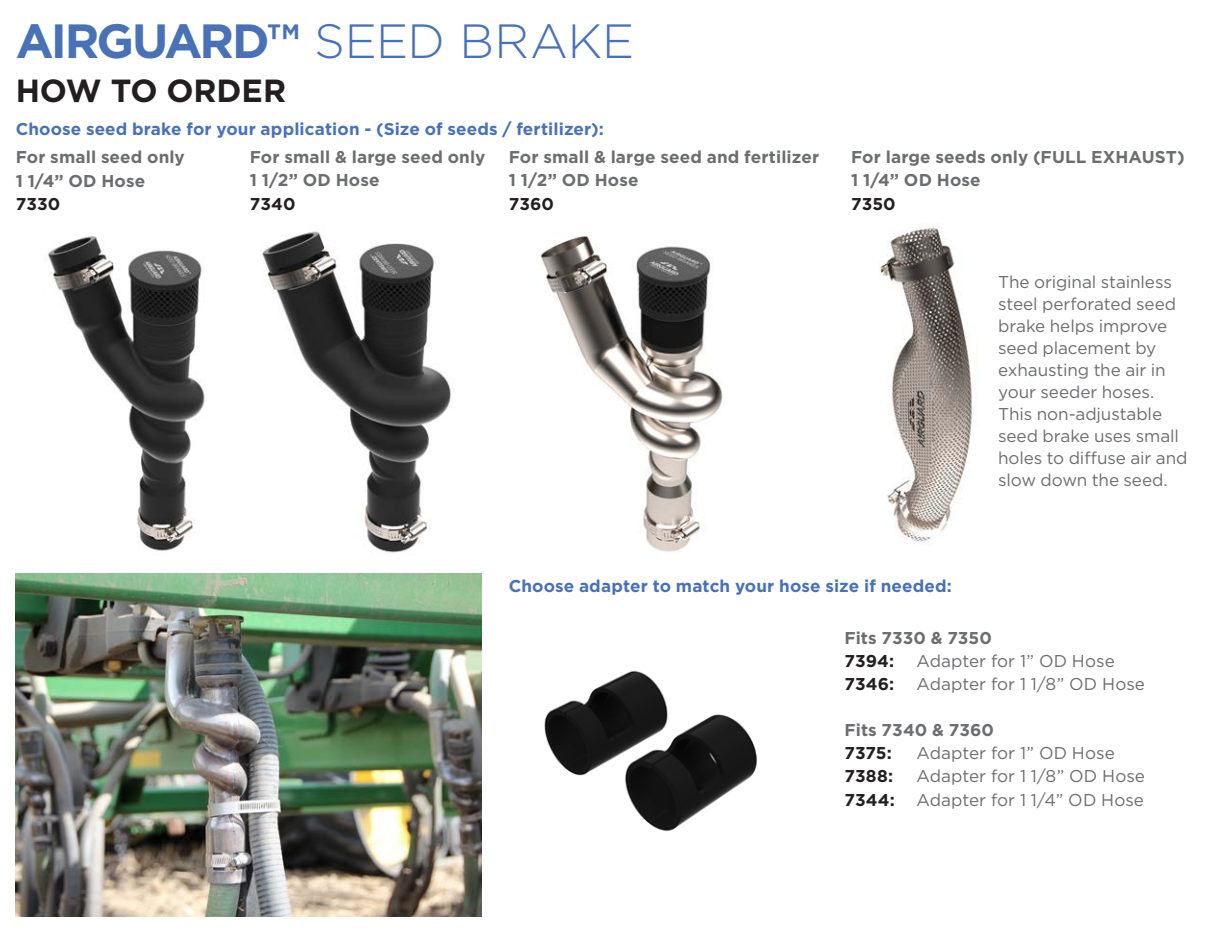
<style>
.page{position:relative;width:1224px;height:936px;background:#fff}
.page>*{position:absolute;margin:0;border:0;box-sizing:border-box;transform-origin:0 0}
.t1{font:700 48px "Gotham";letter-spacing:-.055em;color:#4871b8}
.t2{font:700 32px "Gotham";letter-spacing:-.005em;color:#231f20}
.t3{font:17.2px/22px "Gotham";letter-spacing:-.005em;color:#6c6d70}
.t4{font:700 17.2px "Gotham";letter-spacing:.005em;color:#6c6d70}
.t5{font:700 17.2px "Gotham";letter-spacing:.005em;color:#4871b8}
.t6{font:700 17.2px "Gotham";color:#231f20}
.s1{font-weight:300}
</style>
<div class="page">
<img style="left:48px;top:236px;width:157px;height:315px">
<img style="left:262px;top:231px;width:189px;height:322px">
<img style="left:540px;top:235px;width:183px;height:317px">
<img style="left:878px;top:226px;width:95px;height:316px">
<img style="left:544px;top:670px;width:213px;height:161px">
<img style="left:16px;top:574px;width:466px;height:343px">
<p class="t1" style="left:16px;top:9px;width:620px">AIRGUARD™ <span class="s1">SEED BRAKE</span></p>
<p class="t2" style="left:16px;top:69px;width:272px">HOW TO ORDER</p>
<p class="t5" style="left:16px;top:117px;width:590px">Choose seed brake for your application - (Size of seeds / fertilizer):</p>
<p class="t4" style="left:16px;top:146px;width:171px">For small seed only</p>
<p class="t4" style="left:16px;top:169px;width:131px">1 1/4” OD Hose</p>
<p class="t6" style="left:16px;top:192px;width:46px">7330</p>
<p class="t4" style="left:250px;top:146px;width:237px">For small &amp; large seed only</p>
<p class="t4" style="left:250px;top:169px;width:131px">1 1/2” OD Hose</p>
<p class="t6" style="left:250px;top:192px;width:47px">7340</p>
<p class="t4" style="left:509px;top:146px;width:312px">For small &amp; large seed and fertilizer</p>
<p class="t4" style="left:509px;top:169px;width:131px">1 1/2” OD Hose</p>
<p class="t6" style="left:509px;top:192px;width:47px">7360</p>
<p class="t4" style="left:851px;top:146px;width:335px">For large seeds only (FULL EXHAUST)</p>
<p class="t4" style="left:851px;top:169px;width:131px">1 1/4” OD Hose</p>
<p class="t6" style="left:851px;top:192px;width:46px">7350</p>
<p class="t3" style="left:998px;top:271px;width:191px">The original stainless steel perforated seed brake helps improve seed placement by exhausting the air in your seeder hoses.<br>This non-adjustable seed brake uses small holes to diffuse air and slow down the seed.</p>
<p class="t5" style="left:509px;top:575px;width:445px">Choose adapter to match your hose size if needed:</p>
<p class="t4" style="left:845px;top:626px;width:149px">Fits 7330 &amp; 7350</p>
<p class="t6" style="left:845px;top:649px;width:51px">7394:</p>
<p class="t3" style="left:917px;top:649px;width:200px">Adapter for 1” OD Hose</p>
<p class="t6" style="left:845px;top:673px;width:51px">7346:</p>
<p class="t3" style="left:917px;top:673px;width:230px">Adapter for 1 1/8” OD Hose</p>
<p class="t4" style="left:845px;top:719px;width:151px">Fits 7340 &amp; 7360</p>
<p class="t6" style="left:845px;top:742px;width:49px">7375:</p>
<p class="t3" style="left:917px;top:742px;width:200px">Adapter for 1” OD Hose</p>
<p class="t6" style="left:845px;top:765px;width:50px">7388:</p>
<p class="t3" style="left:917px;top:765px;width:230px">Adapter for 1 1/8” OD Hose</p>
<p class="t6" style="left:845px;top:788px;width:52px">7344:</p>
<p class="t3" style="left:917px;top:788px;width:229px">Adapter for 1 1/4” OD Hose</p>
</div>
